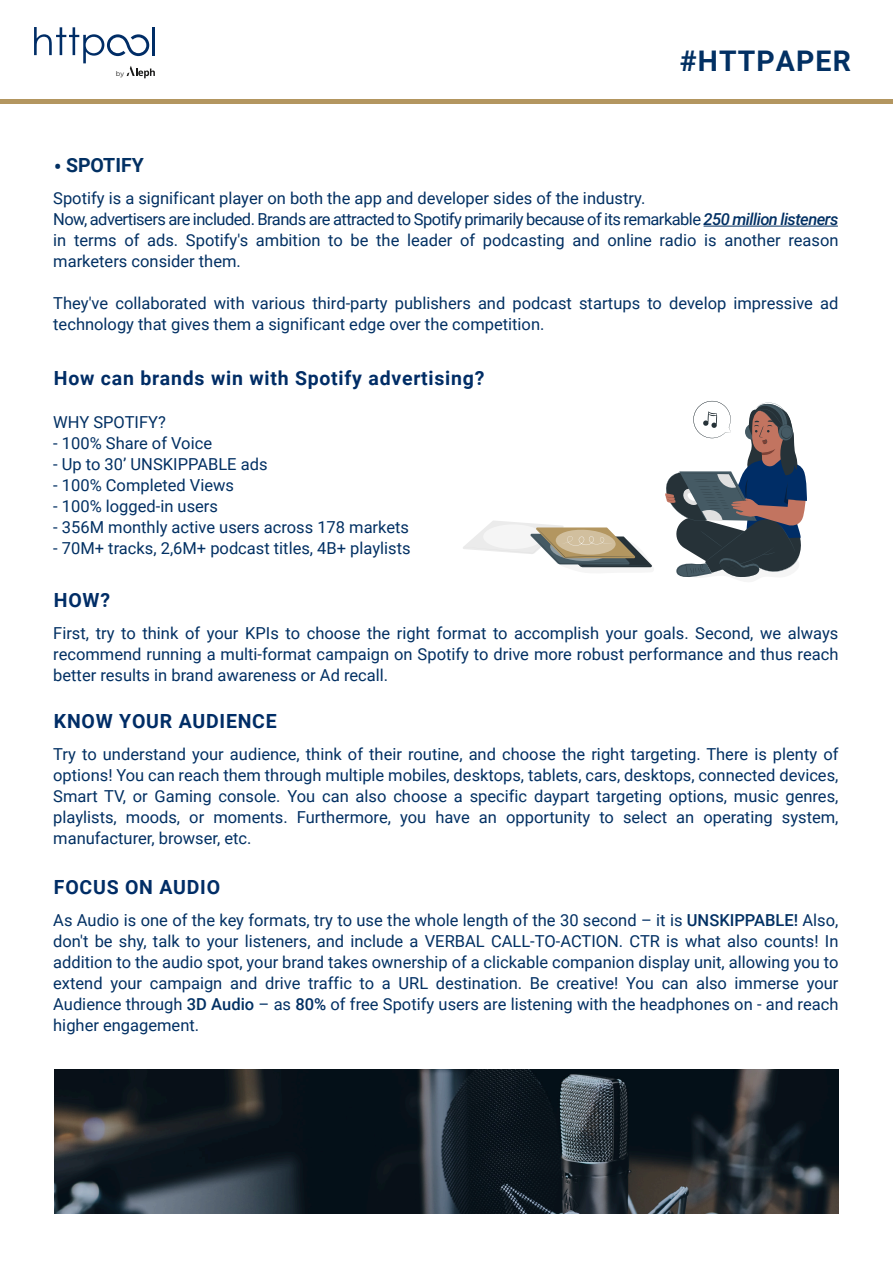
<style>
.page{position:relative;width:893px;height:1263px;background:#fff}
.page>*{position:absolute;margin:0;border:0;box-sizing:border-box;transform-origin:0 0}
.t1{font:700 28.5px "Roboto";letter-spacing:.04em;color:#023063}
.t2{font:700 19.5px "Roboto";letter-spacing:.04em;color:#002d66}
.t3{font:700 19.5px "Roboto";color:#023063}
.t4{font:16.5px/21px "Roboto";color:#023063;text-align:justify}
.t5{font:6.75px "Montserrat";color:#191918}
.s1{font-weight:400;font-size:24px}
.s2{font-weight:500;font-style:italic}
.s3{font-weight:500}
</style>
<div class="page">
<svg style="left:736px;top:99px;width:115px;height:1px"></svg>
<hr style="left:0;top:100px;width:893px;height:4px;background:#b39660">
<svg style="left:34px;top:27px;width:121px;height:51px"></svg>
<hr style="left:704px;top:226px;width:134px;height:1px;background:#023063">
<svg style="left:463px;top:521px;width:189px;height:47px"></svg>
<svg style="left:665px;top:400px;width:142px;height:178px"></svg>
<svg style="left:54px;top:1069px;width:785px;height:144px;background:#1d252c"></svg>
<p class="t5" style="left:116px;top:69px;width:10px">by</p>
<h1 class="t1" style="left:680px;top:41px;width:173px">#HTTPAPER</h1>
<p class="t3" style="left:54px;top:151px;width:91px"><span class="s1">•</span> SPOTIFY</p>
<p class="t4" style="left:53px;top:187px;width:787px;text-align:left">Spotify is a significant player on both the app and developer sides of the industry.<br>Now, advertisers are included. Brands are attracted to Spotify primarily because of its remarkable <span class="s2">250 million listeners </span>in terms of ads. Spotify's ambition to be the leader of podcasting and online radio is another reason marketers consider them.</p>
<p class="t4" style="left:53px;top:292px;width:787px">They've collaborated with various third-party publishers and podcast startups to develop impressive ad technology that gives them a significant edge over the competition.</p>
<p class="t2" style="left:54px;top:365px;width:432px">How can brands win with Spotify advertising?</p>
<p class="t4" style="left:53px;top:411px;width:114px">WHY SPOTIFY?</p>
<p class="t4" style="left:53px;top:432px;width:160px">- 100% Share of Voice</p>
<p class="t4" style="left:53px;top:453px;width:216px">- Up to 30’ UNSKIPPABLE ads</p>
<p class="t4" style="left:53px;top:474px;width:182px">- 100% Completed Views</p>
<p class="t4" style="left:53px;top:495px;width:166px">- 100% logged-in users</p>
<p class="t4" style="left:53px;top:516px;width:357px">- 356M monthly active users across 178 markets</p>
<p class="t4" style="left:53px;top:537px;width:359px">- 70M+ tracks, 2,6M+ podcast titles, 4B+ playlists</p>
<p class="t2" style="left:54px;top:586px;width:58px">HOW?</p>
<p class="t4" style="left:53px;top:622px;width:787px">First, try to think of your KPIs to choose the right format to accomplish your goals. Second, we always recommend running a multi-format campaign on Spotify to drive more robust performance and thus reach better results in brand awareness or Ad recall.</p>
<p class="t2" style="left:54px;top:707px;width:224px">KNOW YOUR AUDIENCE</p>
<p class="t4" style="left:53px;top:743px;width:787px">Try to understand your audience, think of their routine, and choose the right targeting. There is plenty of options! You can reach them through multiple mobiles, desktops, tablets, cars, desktops, connected devices, Smart TV, or Gaming console. You can also choose a specific daypart targeting options, music genres, playlists, moods, or moments. Furthermore, you have an opportunity to select an operating system, manufacturer, browser, etc.</p>
<p class="t2" style="left:54px;top:873px;width:168px">FOCUS ON AUDIO</p>
<p class="t4" style="left:53px;top:909px;width:787px">As Audio is one of the key formats, try to use the whole length of the 30 second – it is <span class="s3">UNSKIPPABLE!</span> Also, don't be shy, talk to your listeners, and include a VERBAL CALL-TO-ACTION. CTR is what also counts! In addition to the audio spot, your brand takes ownership of a clickable companion display unit, allowing you to extend your campaign and drive traffic to a URL destination. Be creative! You can also immerse your Audience through <span class="s3">3D Audio</span> – as <span class="s3">80%</span> of free Spotify users are listening with the headphones on - and reach higher engagement.</p>
</div>
